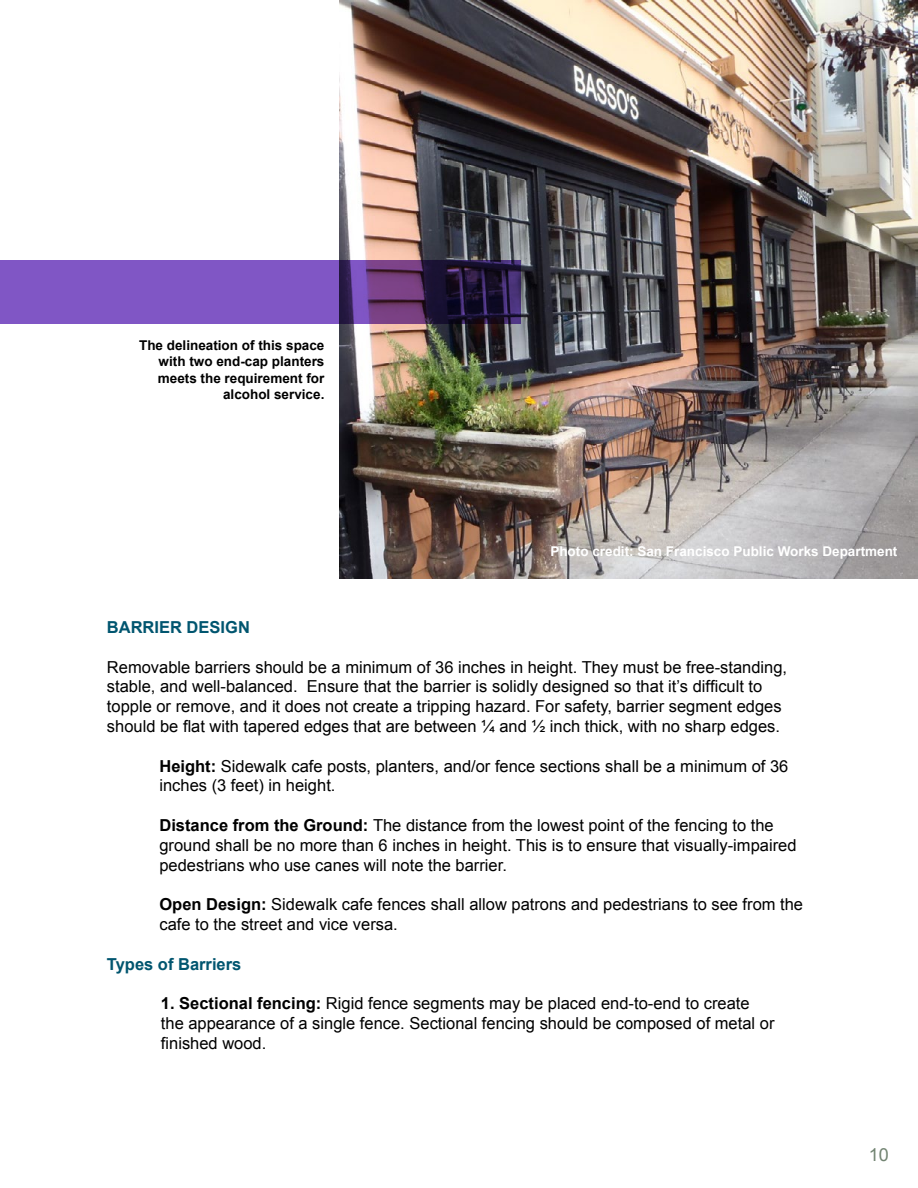
<style>
.page{position:relative;width:918px;height:1188px;background:#fff}
.page>*{position:absolute;margin:0;border:0;box-sizing:border-box;transform-origin:0 0}
.t1{font:18px "Arial";color:#728472}
.t2{font:16.5px/19.8px "Arial";color:#000}
.t3{font:700 16.5px "Arial";color:#00556f}
.t4{font:700 13.5px/16.2px "Arial";color:#000;text-align:right}
.t5{font:700 13.5px "Arial";color:#fff}
.s1{font-weight:700}
</style>
<div class="page">
<img style="left:340px;top:0;width:578px;height:578px">
<svg style="left:0;top:261px;width:521px;height:63px;fill:#8056c5"></svg>
<p class="t4" style="left:139px;top:338px;width:187px">The delineation of this space with two end-cap planters meets the requirement for alcohol service.</p>
<p class="t5" style="left:550px;top:543px;width:349px">Photo credit: San Francisco Public Works Department</p>
<p class="t3" style="left:107px;top:616px;width:145px">BARRIER DESIGN</p>
<p class="t2" style="left:107px;top:657px;width:682px">Removable barriers should be a minimum of 36 inches in height. They must be free-standing, stable, and well-balanced. Ensure that the barrier is solidly designed so that it’s difficult to topple or remove, and it does not create a tripping hazard. For safety, barrier segment edges should be flat with tapered edges that are between ¼ and ½ inch thick, with no sharp edges.</p>
<p class="t2" style="left:159px;top:756px;width:631px"><span class="s1">Height:</span> Sidewalk cafe posts, planters, and/or fence sections shall be a minimum of 36 inches (3 feet) in height.</p>
<p class="t2" style="left:159px;top:815px;width:639px"><span class="s1">Distance from the Ground:</span> The distance from the lowest point of the fencing to the ground shall be no more than 6 inches in height. This is to ensure that visually-impaired pedestrians who use canes will note the barrier.</p>
<p class="t2" style="left:159px;top:895px;width:645px"><span class="s1">Open Design:</span> Sidewalk cafe fences shall allow patrons and pedestrians to see from the cafe to the street and vice versa.</p>
<p class="t3" style="left:107px;top:953px;width:136px">Types of Barriers</p>
<p class="t2" style="left:161px;top:994px;width:615px"><span class="s1">1. Sectional fencing:</span> Rigid fence segments may be placed end-to-end to create the appearance of a single fence. Sectional fencing should be composed of metal or finished wood.</p>
<p class="t1" style="left:869px;top:1142px;width:22px">10</p>
</div>
